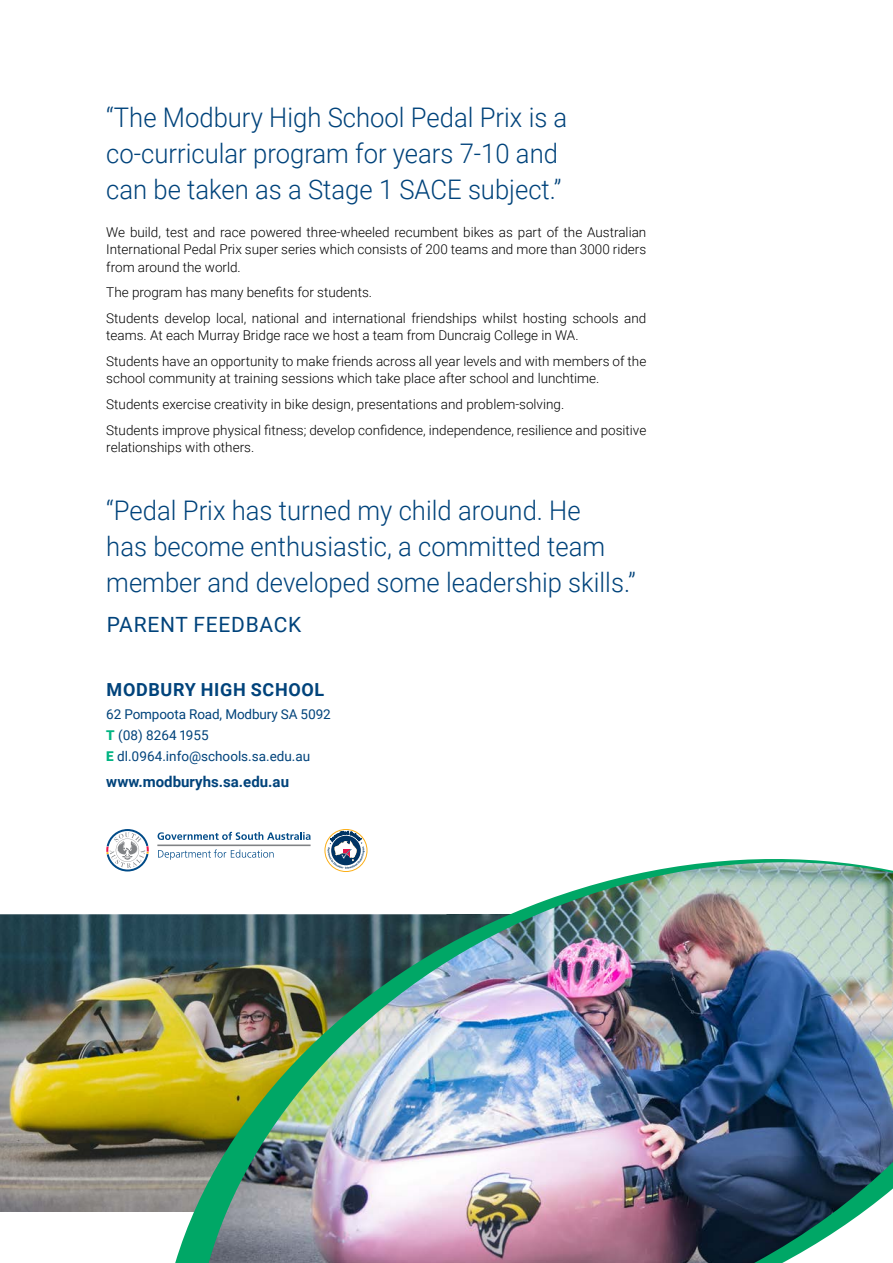
<style>
.page{position:relative;width:893px;height:1263px;background:#fff}
.page>*{position:absolute;margin:0;border:0;box-sizing:border-box;transform-origin:0 0}
.t1{font:300 27px/36px "Roboto";color:#00437b;scale:.95 1}
.t2{font:21px "Roboto";letter-spacing:.035em;color:#00437b}
.t3{font:700 18px "Roboto";letter-spacing:.035em;color:#00437b}
.t4{font:700 15px "Roboto";color:#00437b}
.t5{font:300 13.5px/25.8px "Roboto";color:#000}
.t6{font:13.5px/21px "Roboto";color:#00437b}
.s1{font-weight:900;color:#00b482}
</style>
<div class="page">
<img style="left:0;top:914px;width:175px;height:298px">
<svg style="left:175px;top:840px;width:660px;height:423px"></svg>
<img style="left:209px;top:862px;width:684px;height:401px">
<svg style="left:325px;top:829px;width:42px;height:42px"></svg>
<div style="left:325px;top:829px;width:42px;height:43px;border:1px solid #fcaf17;border-radius:50%"></div>
<svg style="left:327px;top:831px;width:38px;height:38px"></svg>
<svg style="left:158px;top:849px;width:116px;height:11px"></svg>
<hr style="left:157px;top:844px;width:154px;height:2px;background:#808285">
<svg style="left:158px;top:832px;width:153px;height:8px"></svg>
<svg style="left:106px;top:829px;width:43px;height:42px"></svg>
<h1 class="t1" style="left:106px;top:98px;width:487px">“The Modbury High School Pedal Prix is a co-curricular program for years 7-10 and can be taken as a Stage 1 SACE subject.”</h1>
<p class="t5" style="left:106px;top:223px;width:542px;line-height:17.2px;text-align:justify">We build, test and race powered three-wheeled recumbent bikes as part of the Australian International Pedal Prix super series which consists of 200 teams and more than 3000 riders from around the world.</p>
<p class="t5" style="left:106px;top:279px;width:541px">The program has many benefits for students.<br>Students develop local, national and international friendships whilst hosting schools and</p>
<p class="t5" style="left:106px;top:322px;width:541px">teams. At each Murray Bridge race we host a team from Duncraig College in WA.<br>Students have an opportunity to make friends across all year levels and with members of the</p>
<p class="t5" style="left:106px;top:365px;width:542px">school community at training sessions which take place after school and lunchtime.<br>Students exercise creativity in bike design, presentations and problem-solving.<br>Students improve physical fitness; develop confidence, independence, resilience and positive</p>
<p class="t5" style="left:106px;top:434px;width:149px">relationships with others.</p>
<h1 class="t1" style="left:106px;top:492px;width:559px">“Pedal Prix has turned my child around. He<br>has become enthusiastic, a committed team member and developed some leadership skills.”</h1>
<h2 class="t2" style="left:107px;top:609px;width:196px">PARENT FEEDBACK</h2>
<h3 class="t3" style="left:107px;top:677px;width:219px">MODBURY HIGH SCHOOL</h3>
<p class="t6" style="left:106px;top:703px;width:226px">62 Pompoota Road, Modbury SA 5092<br><span class="s1">T</span> (08) 8264 1955<br><span class="s1">E</span> dl.0964.info@schools.sa.edu.au</p>
<p class="t4" style="left:106px;top:771px;width:184px">www.modburyhs.sa.edu.au</p>
</div>
